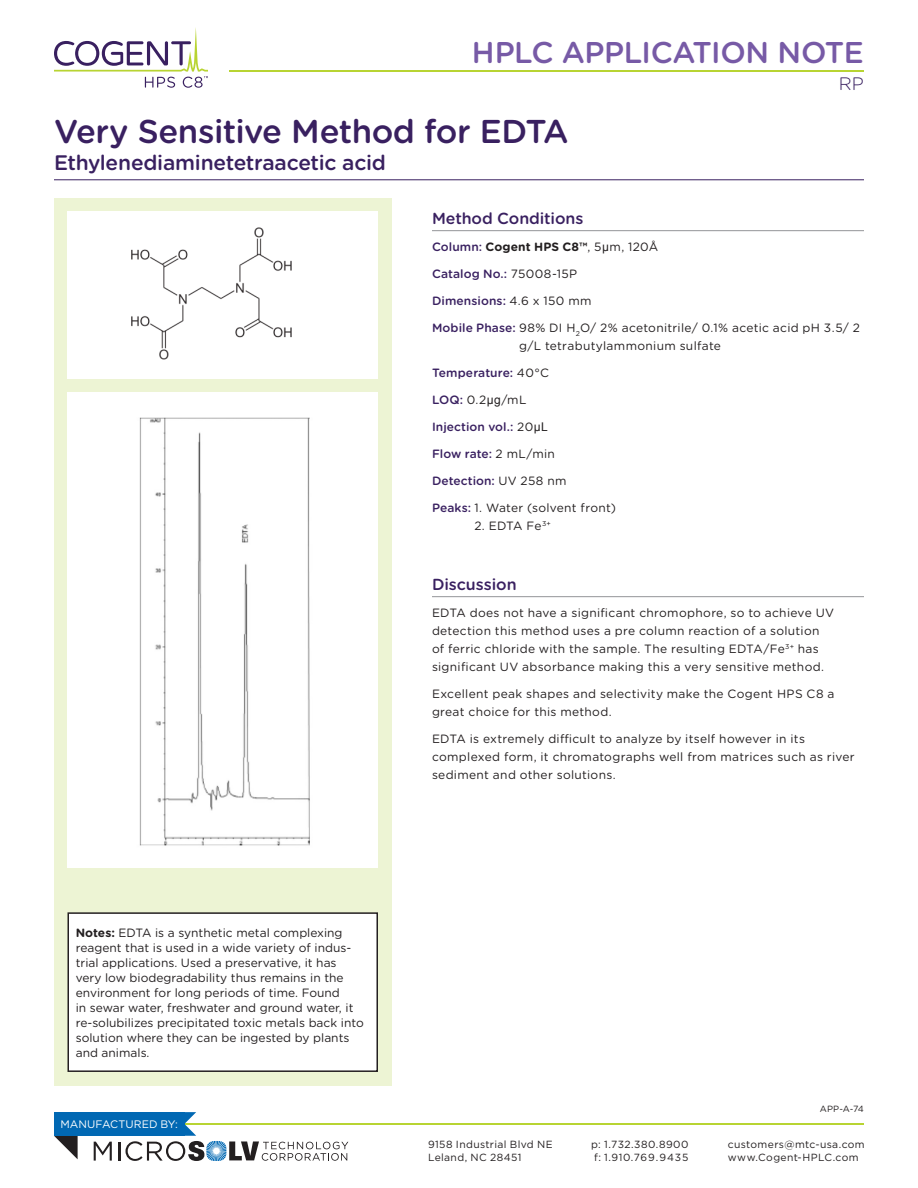
<style>
.page{position:relative;width:918px;height:1188px;background:#fff}
.page>*{position:absolute;margin:0;border:0;box-sizing:border-box;transform-origin:0 0}
.section_head{font:500 33px "Gotham Rounded";letter-spacing:-.015em;color:#392060}
.t1{font:500 30px "Gotham Rounded";letter-spacing:-.015em;color:#775aa6}
.section_subhead{font:500 21px "Gotham Rounded";letter-spacing:-.015em;color:#392060}
.t2{font:300 18px "Gotham Rounded";color:#392060}
.content_subhead-rule{font:500 16.05px "Gotham Rounded";letter-spacing:-.005em;color:#392060}
.content{font:12px/15px "Gotham Rounded";letter-spacing:.015em;color:#231f20}
.content-2{font:500 12px "Gotham Rounded";letter-spacing:.005em;color:#392060}
.content-3{font:700 12px "Gotham Rounded";letter-spacing:.01em;color:#231f20}
.t3{font:10.8px "Gotham";color:#fff}
.t4{font:10.35px/12.5px "Gotham";letter-spacing:.035em;color:#231f20}
.t5{font:9px "Gotham Rounded";color:#231f20}
.s1{font-weight:500;color:#392060}
.s2{font-weight:400}
.s3{font-family:"Arial";font-weight:400}
.s4{font-weight:400;color:#231f20}
.s5{font-family:"Arial"}
.s6{font-family:"Arial";font-weight:400;color:#231f20}
.s7{font-weight:700}
</style>
<div class="page">
<hr style="left:159px;top:1123px;width:705px;height:2px;background:#b8d432">
<hr style="left:229px;top:70px;width:635px;height:2px;background:#b8d432">
<svg style="left:54px;top:1136px;width:24px;height:23px"></svg>
<div style="left:54px;top:1112px;width:130px;height:24px;background:#0168b3"></div>
<svg style="left:94px;top:1142px;width:18px;height:19px"></svg>
<svg style="left:118px;top:1112px;width:230px;height:49px"></svg>
<div style="left:54px;top:198px;width:338px;height:887px;background:#edf4d4"></div>
<div style="left:67px;top:393px;width:311px;height:475px;background:#fff"></div>
<img style="left:139px;top:417px;width:171px;height:429px">
<svg style="left:54px;top:28px;width:154px;height:60px"></svg>
<hr style="left:54px;top:179px;width:810px;height:1px;background:#392060">
<hr style="left:432px;top:230px;width:432px;height:1px;background:#939598">
<hr style="left:432px;top:596px;width:432px;height:1px;background:#939598">
<div style="left:67px;top:212px;width:311px;height:167px;background:#fff"></div>
<img style="left:131px;top:227px;width:161px;height:133px">
<div style="left:68px;top:913px;width:309px;height:158px;background:#fff"></div>
<div style="left:68px;top:912px;width:310px;height:160px;border:2px solid #231f20"></div>
<h2 class="t1" style="left:472px;top:31px;width:394px">HPLC APPLICATION NOTE</h2>
<p class="t2" style="left:839px;top:72px;width:27px">RP</p>
<p class="section_head" style="left:54px;top:108px;width:516px">Very Sensitive Method for EDTA</p>
<p class="section_subhead" style="left:54px;top:148px;width:333px">Ethylenediaminetetraacetic acid</p>
<p class="content_subhead-rule" style="left:432px;top:207px;width:153px">Method Conditions</p>
<p class="content-3" style="left:432px;top:238px;width:228px"><span class="s1">Column:</span> Cogent HPS C8™<span class="s2">, 5</span><span class="s3">µ</span><span class="s2">m, 120Å</span></p>
<p class="content-2" style="left:432px;top:265px;width:147px">Catalog No.: <span class="s4">75008-15P</span></p>
<p class="content-2" style="left:432px;top:292px;width:161px">Dimensions: <span class="s4">4.6 x 150 mm</span></p>
<p class="content" style="left:519px;top:319px;width:342px;line-height:18px;text-indent:-87px"><span class="s1">Mobile Phase:</span> 98% DI H<sub>2</sub>O/ 2% acetonitrile/ 0.1% acetic acid pH 3.5/ 2 g/L tetrabutylammonium sulfate</p>
<p class="content-2" style="left:432px;top:364px;width:118px">Temperature: <span class="s4">40°C</span></p>
<p class="content" style="left:432px;top:392px;width:96px"><span class="s1">LOQ:</span> 0.2<span class="s5">µg</span>/mL</p>
<p class="content-2" style="left:432px;top:418px;width:117px">Injection vol.: <span class="s4">20</span><span class="s6">µL</span></p>
<p class="content-2" style="left:432px;top:445px;width:125px">Flow rate: <span class="s4">2 mL/min</span></p>
<p class="content-2" style="left:432px;top:472px;width:136px">Detection: <span class="s4">UV 258 nm</span></p>
<p class="content" style="left:432px;top:500px;width:185px"><span class="s1">Peaks:</span> 1. Water (solvent front)</p>
<p class="content" style="left:474px;top:518px;width:78px">2. EDTA Fe<sup>3+</sup></p>
<p class="content" style="left:76px;top:925px;width:290px"><span class="s7">Notes:</span> EDTA is a synthetic metal complexing reagent that is used in a wide variety of indus&shy;trial applications. Used a preservative, it has very low biodegradability thus remains in the environment for long periods of time. Found<br>in sewar water, freshwater and ground water, it re-solubilizes precipitated toxic metals back into solution where they can be ingested by plants and animals.</p>
<p class="t3" style="left:60px;top:1118px;width:119px">MANUFACTURED BY:</p>
<p class="content_subhead-rule" style="left:432px;top:573px;width:86px">Discussion</p>
<p class="content" style="left:432px;top:604px;width:404px;line-height:18px">EDTA does not have a significant chromophore, so to achieve UV detection this method uses a pre column reaction of a solution of ferric chloride with the sample. The resulting EDTA/Fe<sup>3+</sup> has significant UV absorbance making this a very sensitive method.</p>
<p class="content" style="left:432px;top:685px;width:404px;line-height:18px">Excellent peak shapes and selectivity make the Cogent HPS C8 a great choice for this method.</p>
<p class="content" style="left:432px;top:730px;width:424px;line-height:18px">EDTA is extremely difficult to analyze by itself however in its complexed form, it chromatographs well from matrices such as river sediment and other solutions.</p>
<p class="t5" style="left:820px;top:1102px;width:46px">APP-A-74</p>
<p class="t4" style="left:428px;top:1138px;width:126px">9158 Industrial Blvd NE<br>Leland, NC 28451</p>
<p class="t4" style="left:591px;top:1138px;width:99px">p: 1.732.380.8900 f: 1.910.769.9435</p>
<p class="t4" style="left:728px;top:1138px;width:138px">customers@mtc-usa.com www.Cogent-HPLC.com</p>
</div>
